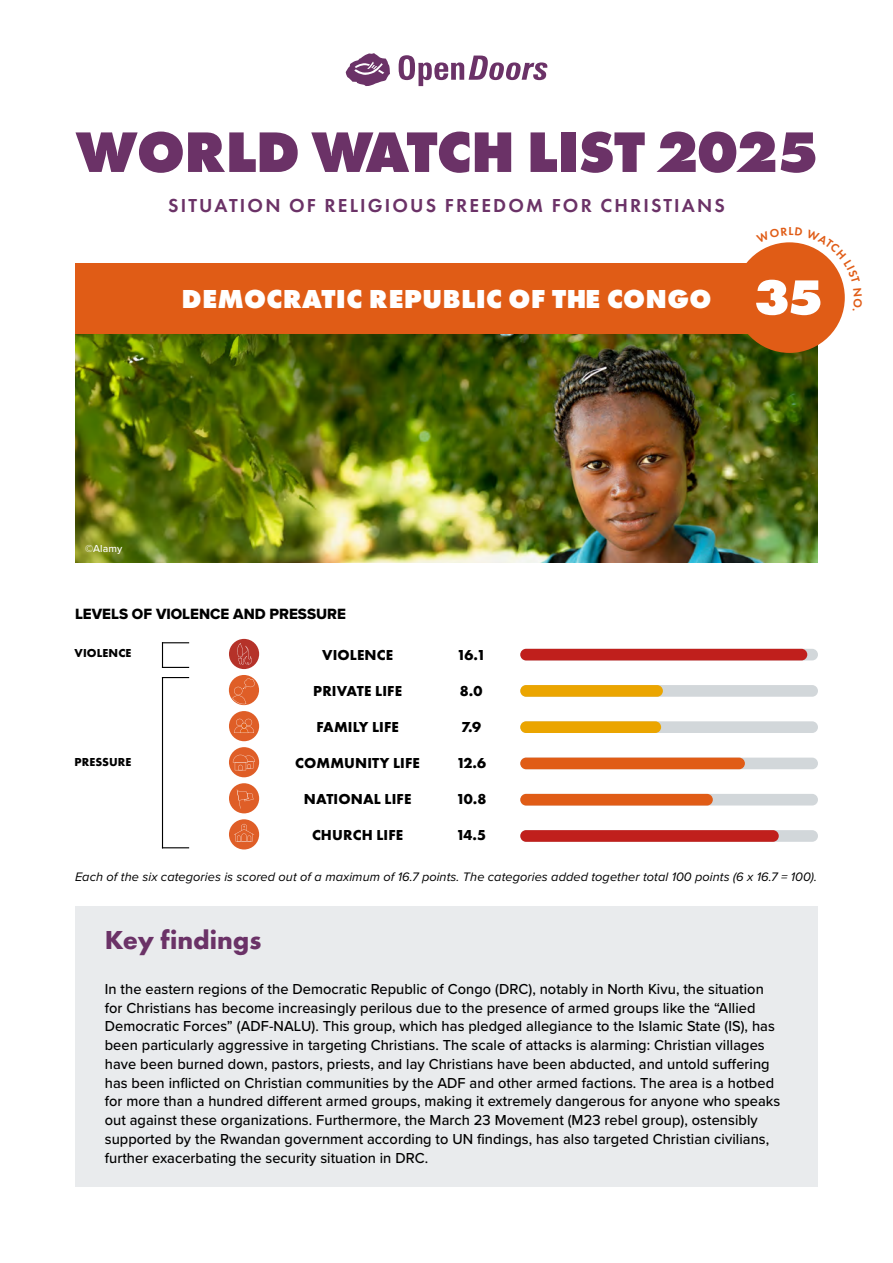
<style>
.page{position:relative;width:893px;height:1263px;background:#fff}
.page>*{position:absolute;margin:0;border:0;box-sizing:border-box;transform-origin:0 0}
.t1{font:800 59.25px "Futura PT";letter-spacing:-.015em;color:#6b3267}
.t2{font:800 51px "Futura PT";color:#fff}
.t3{font:800 27px "Futura PT";letter-spacing:.01em;color:#fff}
.t4{font:700 27px "Futura PT";color:#6b3267}
.t5{font:600 19.5px "Futura PT";letter-spacing:.11em;color:#6b3267}
.t6{font:15.45px "Proxima Nova Extrabld";color:#000}
.t7{font:500 15px/18.8px "Proxima Nova";letter-spacing:.005em;color:#000}
.t8{font:700 15px "Futura PT";letter-spacing:.01em;color:#000}
.t9{font:italic 12.75px "Proxima Nova";letter-spacing:.005em;color:#000}
.t10{font:700 12px "Futura PT";letter-spacing:.01em;color:#000}
.t11{font:600 12px "Futura PT";color:#e05c16}
.t12{font:500 10.5px "Proxima Nova";letter-spacing:.005em;color:#fff}
</style>
<div class="page">
<div style="left:75px;top:906px;width:743px;height:280px;background:#e9ebed"></div>
<svg style="left:345px;top:53px;width:45px;height:33px"></svg>
<svg style="left:399px;top:55px;width:148px;height:31px"></svg>
<img style="left:75px;top:334px;width:743px;height:229px">
<div style="left:75px;top:263px;width:743px;height:71px;background:#e05c16"></div>
<div style="left:734px;top:242px;width:111px;height:111px;background:#e05c16;border-radius:50%"></div>
<svg style="left:163px;top:677px;width:26px;height:1px"></svg>
<svg style="left:163px;top:847px;width:26px;height:1px"></svg>
<hr style="left:162px;top:677px;width:1px;height:171px;background:#000">
<svg style="left:162px;top:642px;width:27px;height:26px"></svg>
<div style="left:229px;top:639px;width:30px;height:30px;background:#b53229;border-radius:50%"></div>
<svg style="left:237px;top:643px;width:15px;height:22px"></svg>
<div style="left:229px;top:675px;width:30px;height:30px;background:#df5e27;border-radius:50%"></div>
<svg style="left:232px;top:678px;width:23px;height:26px"></svg>
<div style="left:229px;top:711px;width:30px;height:30px;background:#df5e27;border-radius:50%"></div>
<svg style="left:234px;top:719px;width:20px;height:14px"></svg>
<div style="left:229px;top:747px;width:30px;height:30px;background:#df5e27;border-radius:50%"></div>
<svg style="left:233px;top:755px;width:22px;height:15px"></svg>
<div style="left:229px;top:783px;width:30px;height:30px;background:#df5e27;border-radius:50%"></div>
<svg style="left:237px;top:789px;width:16px;height:19px"></svg>
<div style="left:229px;top:819px;width:30px;height:30px;background:#df5e27;border-radius:50%"></div>
<svg style="left:234px;top:824px;width:20px;height:17px"></svg>
<div style="left:520px;top:830px;width:298px;height:12px;background:#d2d7da;border-radius:6px"></div>
<div style="left:520px;top:685px;width:298px;height:12px;background:#d2d7da;border-radius:6px"></div>
<div style="left:520px;top:649px;width:298px;height:11px;background:#d2d7da;border-radius:6px"></div>
<div style="left:520px;top:721px;width:298px;height:12px;background:#d2d7da;border-radius:6px"></div>
<div style="left:520px;top:794px;width:298px;height:11px;background:#d2d7da;border-radius:6px"></div>
<div style="left:520px;top:758px;width:298px;height:11px;background:#d2d7da;border-radius:6px"></div>
<div style="left:520px;top:830px;width:259px;height:12px;background:#c01f1c;border-radius:6px"></div>
<div style="left:520px;top:794px;width:193px;height:11px;background:#e05c16;border-radius:6px"></div>
<div style="left:520px;top:758px;width:225px;height:11px;background:#e05c16;border-radius:6px"></div>
<div style="left:520px;top:721px;width:141px;height:12px;background:#eba500;border-radius:6px"></div>
<div style="left:520px;top:685px;width:143px;height:12px;background:#eba500;border-radius:6px"></div>
<div style="left:520px;top:649px;width:287px;height:11px;background:#c01f1c;border-radius:6px"></div>
<svg style="left:795px;top:242px;width:50px;height:69px"></svg>
<h1 class="t1" style="left:75px;top:114px;width:744px">WORLD WATCH LIST 2025</h1>
<h3 class="t5" style="left:168px;top:193px;width:558px">SITUATION OF RELIGIOUS FREEDOM FOR CHRISTIANS</h3>
<h3 class="t3" style="left:182px;top:282px;width:531px">DEMOCRATIC REPUBLIC OF THE CONGO</h3>
<p class="t11" style="left:788px;top:224px;width:7px">L</p>
<h2 class="t2" style="left:754px;top:265px;width:70px">35</h2>
<p class="t12" style="left:85px;top:541px;width:39px">©Alamy</p>
<p class="t6" style="left:75px;top:602px;width:272px">LEVELS OF VIOLENCE AND PRESSURE</p>
<p class="t10" style="left:75px;top:645px;width:58px">VIOLENCE</p>
<p class="t10" style="left:75px;top:754px;width:58px">PRESSURE</p>
<p class="t8" style="left:322px;top:646px;width:73px">VIOLENCE</p>
<p class="t8" style="left:313px;top:682px;width:90px">PRIVATE LIFE</p>
<p class="t8" style="left:316px;top:718px;width:84px">FAMILY LIFE</p>
<p class="t8" style="left:295px;top:754px;width:126px">COMMUNITY LIFE</p>
<p class="t8" style="left:304px;top:790px;width:109px">NATIONAL LIFE</p>
<p class="t8" style="left:312px;top:826px;width:93px">CHURCH LIFE</p>
<p class="t8" style="left:457px;top:646px;width:31px">16.1</p>
<p class="t8" style="left:460px;top:682px;width:24px">8.0</p>
<p class="t8" style="left:461px;top:718px;width:22px">7.9</p>
<p class="t8" style="left:456px;top:754px;width:31px">12.6</p>
<p class="t8" style="left:456px;top:790px;width:32px">10.8</p>
<p class="t8" style="left:456px;top:826px;width:31px">14.5</p>
<p class="t9" style="left:75px;top:867px;width:743px">Each of the six categories is scored out of a maximum of 16.7 points. The categories added together total 100 points (6 x 16.7 = 100).</p>
<h3 class="t4" style="left:105px;top:922px;width:158px">Key findings</h3>
<p class="t7" style="left:105px;top:979px;width:677px">In the eastern regions of the Democratic Republic of Congo (DRC), notably in North Kivu, the situation for Christians has become increasingly perilous due to the presence of armed groups like the “Allied Democratic Forces” (ADF-NALU). This group, which has pledged allegiance to the Islamic State (IS), has been particularly aggressive in targeting Christians. The scale of attacks is alarming: Christian villages have been burned down, pastors, priests, and lay Christians have been abducted, and untold suffering has been inflicted on Christian communities by the ADF and other armed factions. The area is a hotbed for more than a hundred different armed groups, making it extremely dangerous for anyone who speaks out against these organizations. Furthermore, the March 23 Movement (M23 rebel group), ostensibly supported by the Rwandan government according to UN findings, has also targeted Christian civilians, further exacerbating the security situation in DRC.</p>
</div>
